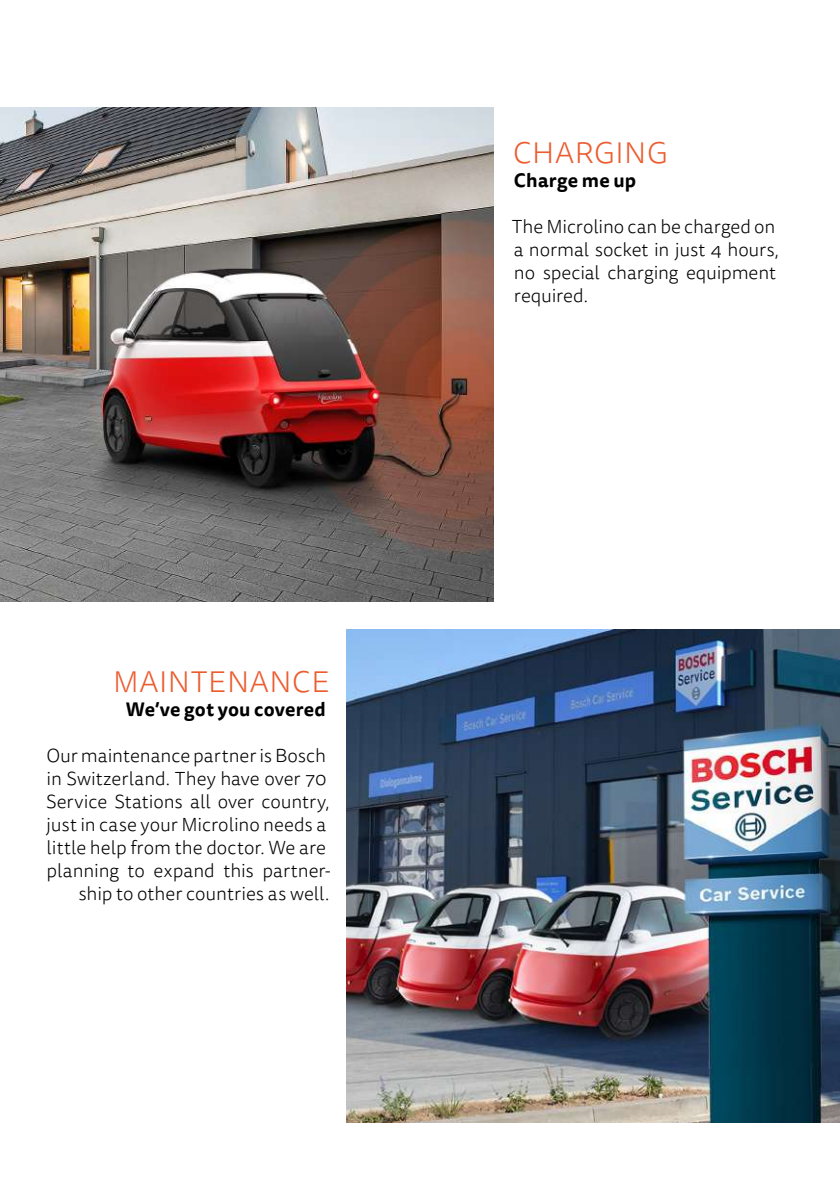
<style>
.page{position:relative;width:840px;height:1191px;background:#fff}
.page>*{position:absolute;margin:0;border:0;box-sizing:border-box;transform-origin:0 0}
.t1{font:300 30px "Tisa Sans Pro";letter-spacing:.02em;color:#eb5c2e}
.t2{font:300 19px/23px "Tisa Sans Pro";letter-spacing:-.005em;color:#000}
.t3{font:700 19px "Tisa Sans Pro";letter-spacing:.01em;color:#000}
</style>
<div class="page">
<img style="left:346px;top:629px;width:493px;height:494px">
<img style="left:0;top:107px;width:493px;height:494px">
<h1 class="t1" style="left:113px;top:662px;width:218px">MAINTENANCE</h1>
<p class="t3" style="left:126px;top:695px;width:201px">We’ve got you covered</p>
<p class="t2" style="left:46px;top:745px;width:286px;text-align:right">Our maintenance partner is Bosch in Switzerland. They have over 70<br>Service Stations all over country, just in case your Microlino needs a little help from the doctor. We are planning to expand this partner&shy;ship to other countries as well.</p>
<h1 class="t1" style="left:513px;top:133px;width:156px">CHARGING</h1>
<p class="t3" style="left:513px;top:166px;width:124px">Charge me up</p>
<p class="t2" style="left:511px;top:216px;width:268px">The Microlino can be charged on a normal socket in just 4 hours, no special charging equipment required.</p>
</div>
